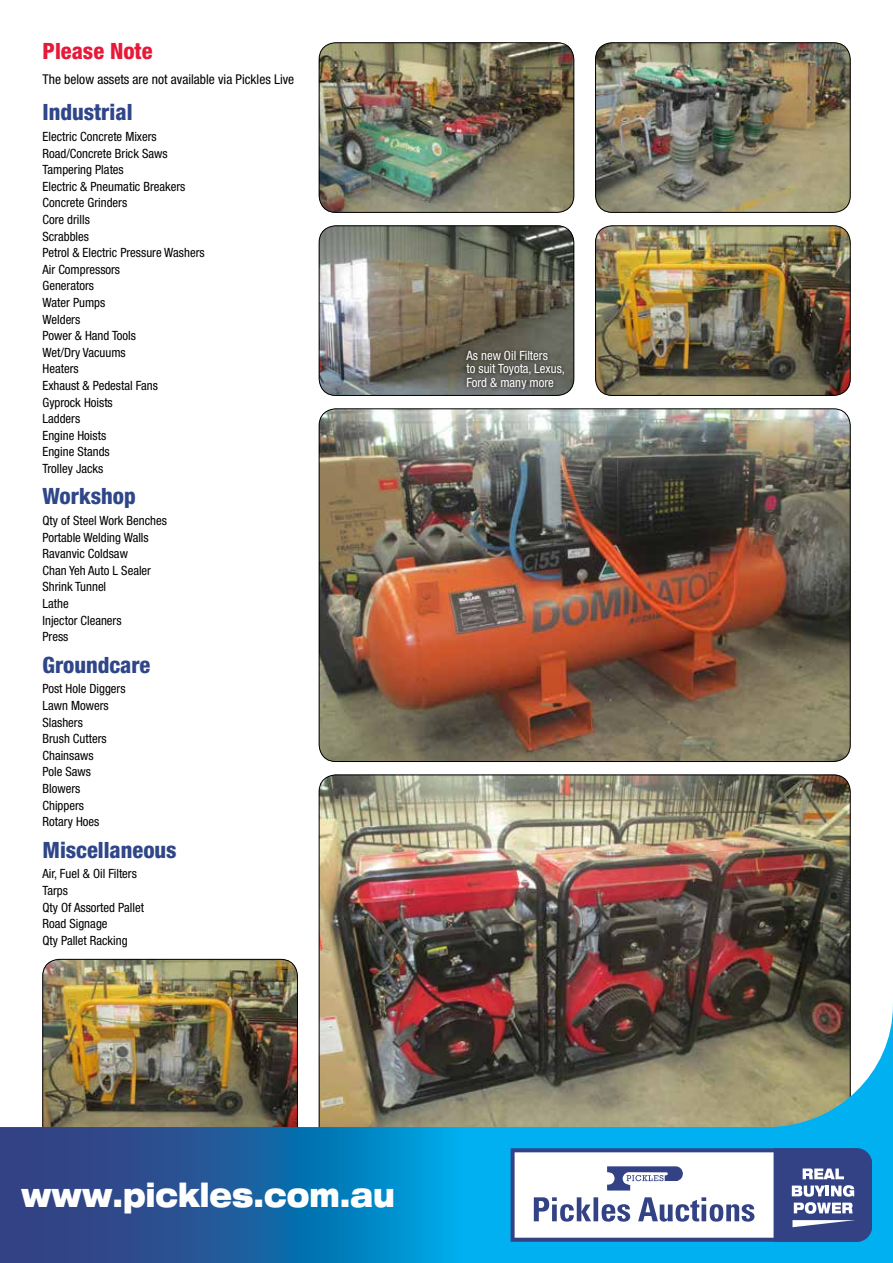
<style>
.page{position:relative;width:893px;height:1263px;background:#fff}
.page>*{position:absolute;margin:0;border:0;box-sizing:border-box;transform-origin:0 0}
.t1{font:900 expanded 33px "Helvetica Neue LT Pro";color:#fff;scale:.79 1}
.t2{font:800 condensed 22.5px "Helvetica Neue LT Std";color:#2f4689}
.t3{font:800 condensed 22.5px "Helvetica Neue LT Std";color:#e61939}
.t4{font:condensed 13.5px "Helvetica Neue LT Std";color:#000}
.t5{font:condensed 12.75px/16.6px "Helvetica Neue LT Std";color:#000}
.t6{font:condensed 12.75px/13.5px "Helvetica Neue LT Std";color:#fff}
</style>
<div class="page">
<img style="left:43px;top:959px;width:255px;height:44px">
<img style="left:319px;top:43px;width:255px;height:170px">
<div style="left:319px;top:43px;width:255px;height:170px;border:1px solid #000;border-radius:17px"></div>
<img style="left:595px;top:43px;width:255px;height:170px">
<div style="left:595px;top:43px;width:255px;height:170px;border:1px solid #000;border-radius:17px"></div>
<img style="left:319px;top:226px;width:255px;height:170px">
<div style="left:319px;top:226px;width:255px;height:170px;border:1px solid #000;border-radius:17px"></div>
<img style="left:595px;top:226px;width:255px;height:170px">
<div style="left:595px;top:226px;width:255px;height:170px;border:1px solid #000;border-radius:17px"></div>
<img style="left:319px;top:409px;width:531px;height:353px">
<img style="left:319px;top:775px;width:531px;height:228px">
<div style="left:462px;top:347px;width:106px;height:47px;background:#000;opacity:.75"></div>
<img style="left:0;top:1003px;width:893px;height:260px">
<svg style="left:511px;top:1148px;width:361px;height:94px"></svg>
<h2 class="t3" style="left:43px;top:37px;width:112px">Please Note</h2>
<p class="t4" style="left:43px;top:72px;width:253px">The below assets are not available via Pickles Live</p>
<h2 class="t2" style="left:43px;top:98px;width:92px">Industrial</h2>
<p class="t5" style="left:43px;top:128px;width:164px">Electric Concrete Mixers<br>Road/Concrete Brick Saws<br>Tampering Plates<br>Electric &amp; Pneumatic Breakers<br>Concrete Grinders<br>Core drills<br>Scrabbles<br>Petrol &amp; Electric Pressure Washers<br>Air Compressors<br>Generators<br>Water Pumps<br>Welders<br>Power &amp; Hand Tools<br>Wet/Dry Vacuums<br>Heaters<br>Exhaust &amp; Pedestal Fans<br>Gyprock Hoists<br>Ladders<br>Engine Hoists<br>Engine Stands<br>Trolley Jacks</p>
<h2 class="t2" style="left:43px;top:482px;width:95px">Workshop</h2>
<p class="t5" style="left:43px;top:512px;width:126px">Qty of Steel Work Benches<br>Portable Welding Walls<br>Ravanvic Coldsaw<br>Chan Yeh Auto L Sealer<br>Shrink Tunnel<br>Lathe<br>Injector Cleaners<br>Press</p>
<h2 class="t2" style="left:43px;top:651px;width:109px">Groundcare</h2>
<p class="t5" style="left:43px;top:680px;width:85px">Post Hole Diggers<br>Lawn Mowers<br>Slashers<br>Brush Cutters<br>Chainsaws<br>Pole Saws<br>Blowers<br>Chippers<br>Rotary Hoes</p>
<h2 class="t2" style="left:43px;top:836px;width:136px">Miscellaneous</h2>
<p class="t5" style="left:43px;top:865px;width:103px">Air, Fuel &amp; Oil Filters<br>Tarps<br>Qty Of Assorted Pallet<br>Road Signage<br>Qty Pallet Racking</p>
<p class="t6" style="left:466px;top:349px;width:100px">As new Oil Filters<br>to suit Toyota, Lexus,<br>Ford &amp; many more</p>
<h1 class="t1" style="left:21px;top:1173px;width:474px">www.pickles.com.au</h1>
</div>
